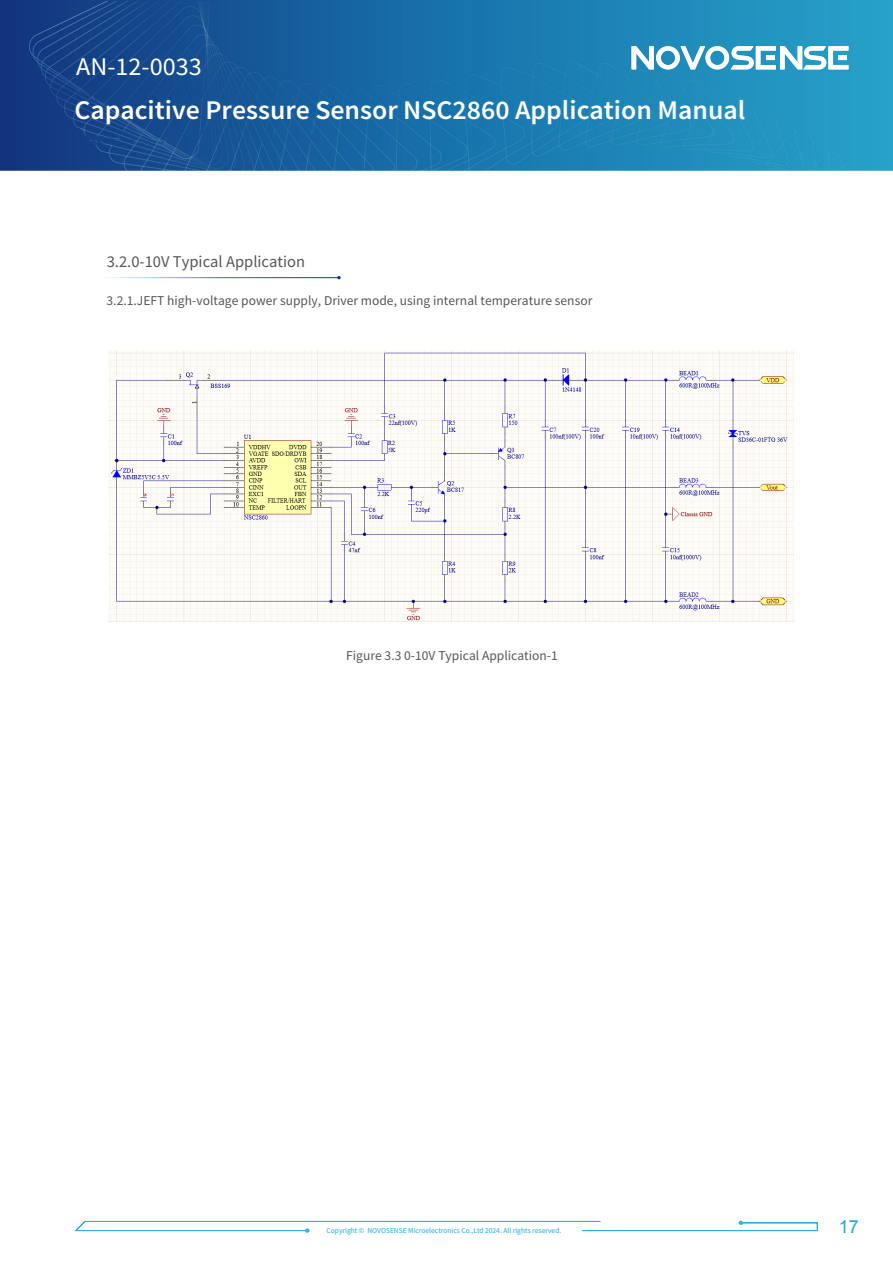
<style>
.page{position:relative;width:893px;height:1263px;background:#fff}
.page>*{position:absolute;margin:0;border:0;box-sizing:border-box;transform-origin:0 0}
.t1{font:600 27px "Source Sans Pro";color:#fff}
.t2{font:25.5px "Source Sans Pro";color:#fff}
.t3{font:18px "Arial";color:#1ca9d4}
.t4{font:16.5px "Source Sans Pro";color:#585757}
.t5{font:13.5px "Source Sans Pro";color:#575757}
.t6{font:13.5px "Source Sans Pro";color:#585757}
.t7{font:7.5px "Source Sans Pro";color:#1eadd6}
</style>
<div class="page">
<img style="left:0;top:0;width:893px;height:170px">
<svg style="left:632px;top:46px;width:216px;height:23px"></svg>
<svg style="left:74px;top:1221px;width:744px;height:12px"></svg>
<img style="left:108px;top:350px;width:685px;height:271px">
<h2 class="t2" style="left:76px;top:51px;width:127px">AN-12-0033</h2>
<h1 class="t1" style="left:74px;top:92px;width:672px">Capacitive Pressure Sensor NSC2860 Application Manual</h1>
<p class="t4" style="left:107px;top:251px;width:200px">3.2.0-10V Typical Application</p>
<p class="t5" style="left:107px;top:292px;width:487px">3.2.1.JEFT high-voltage power supply, Driver mode, using internal temperature sensor</p>
<p class="t6" style="left:346px;top:646px;width:213px">Figure 3.3 0-10V Typical Application-1</p>
<p class="t7" style="left:327px;top:1226px;width:236px">Copyright © NOVOSENSE Microelectronics Co.,Ltd 2024. All rights reserved.</p>
<h3 class="t3" style="left:839px;top:1215px;width:22px">17</h3>
</div>
